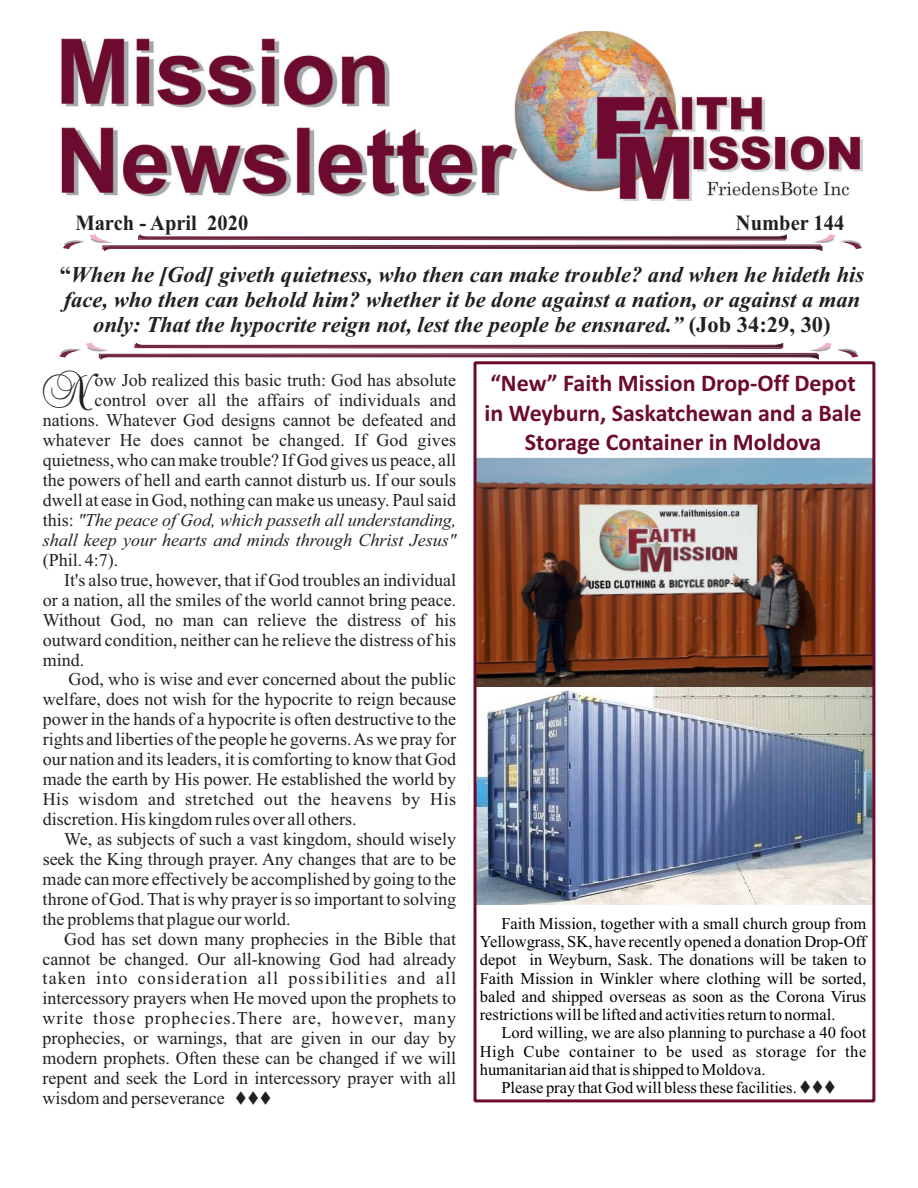
<style>
.page{position:relative;width:918px;height:1188px;background:#fff}
.page>*{position:absolute;margin:0;border:0;box-sizing:border-box;transform-origin:0 0}
.t1{font:24.75px "Baroque Script";color:#231f20}
.t2{font:700 24px/29.2px "Calibri";color:#6d0a2f;text-align:center}
.t3{font:italic 700 22.5px/24.9px "Times New Roman";color:#231f20;text-align:center}
.t4{font:700 21.75px "Times New Roman";color:#231f20;scale:.95 1}
.t5{font:18px/20px "Times New Roman";color:#231f20;text-align:right}
.t6{font:18px "Times New Roman";letter-spacing:.06em;color:#231f20}
.t7{font:18px "Times New Roman";letter-spacing:.045em;color:#231f20}
.t8{font:18px "Times New Roman";letter-spacing:.03em;color:#231f20}
.t9{font:16.5px/18.3px "Times New Roman";color:#000;text-align:justify}
.t10{font:16.5px "Times New Roman";letter-spacing:.03em;color:#000}
.s1{font-style:normal}
.s2{font-style:italic}
.s3{color:#231f20}
</style>
<div class="page">
<svg style="left:63px;top:234px;width:799px;height:17px"></svg>
<img style="left:61px;top:32px;width:801px;height:169px">
<svg style="left:59px;top:343px;width:799px;height:17px"></svg>
<img style="left:478px;top:458px;width:393px;height:229px">
<img style="left:478px;top:687px;width:393px;height:218px">
<div style="left:474px;top:361px;width:401px;height:741px;border:3px solid #6d0a2f"></div>
<p class="t4" style="left:75px;top:215px;width:184px">March - April 2020</p>
<p class="t4" style="left:736px;top:215px;width:116px">Number 144</p>
<p class="t3" style="left:60px;top:264px;width:806px"><span class="s1">“</span>When he [God] giveth quietness, who then can make trouble? and when he hideth his face, who then can behold him? whether it be done against a nation, or against a man only: That the hypocrite reign not, lest the people be ensnared.” <span class="s1">(Job 34:29, 30)</span></p>
<h1 class="t1" style="left:43px;top:385px;width:53px">N</h1>
<p class="t5" style="left:43px;top:372px;width:415px">ow Job realized this basic truth: God has absolute control over all the affairs of individuals and nations. Whatever God designs cannot be defeated and whatever He does cannot be changed. If God gives quietness, who can make trouble? If God gives us peace, all the powers of hell and earth cannot disturb us. If our souls dwell at ease in God, nothing can make us uneasy. Paul said this: <span class="s2">"The peace of God, which passeth all understanding, shall keep your hearts and minds through Christ Jesus"</span></p>
<p class="t5" style="left:43px;top:552px;width:77px">(Phil. 4:7).</p>
<p class="t5" style="left:64px;top:572px;width:393px">It's also true, however, that if God troubles an individual</p>
<p class="t5" style="left:43px;top:591px;width:415px">or a nation, all the smiles of the world cannot bring peace.</p>
<p class="t5" style="left:43px;top:611px;width:415px">Without God, no man can relieve the distress of his</p>
<p class="t5" style="left:43px;top:631px;width:415px">outward condition, neither can he relieve the distress of his</p>
<p class="t5" style="left:43px;top:651px;width:43px">mind.</p>
<p class="t5" style="left:69px;top:671px;width:389px">God, who is wise and ever concerned about the public</p>
<p class="t5" style="left:43px;top:691px;width:415px">welfare, does not wish for the hypocrite to reign because</p>
<p class="t5" style="left:43px;top:711px;width:415px">power in the hands of a hypocrite is often destructive to the</p>
<p class="t5" style="left:43px;top:731px;width:415px">rights and liberties of the people he governs. As we pray for</p>
<p class="t5" style="left:43px;top:751px;width:415px">our nation and its leaders, it is comforting to know that God</p>
<p class="t5" style="left:43px;top:771px;width:415px">made the earth by His power. He established the world by</p>
<p class="t8" style="left:43px;top:793px;width:415px">His wisdom and stretched out the heavens by His</p>
<p class="t5" style="left:43px;top:811px;width:316px">discretion. His kingdom rules over all others.</p>
<p class="t5" style="left:64px;top:831px;width:393px">We, as subjects of such a vast kingdom, should wisely</p>
<p class="t5" style="left:43px;top:851px;width:415px">seek the King through prayer. Any changes that are to be</p>
<p class="t5" style="left:43px;top:871px;width:415px">made can more effectively be accomplished by going to the</p>
<p class="t5" style="left:43px;top:890px;width:415px">throne of God. That is why prayer is so important to solving</p>
<p class="t5" style="left:43px;top:910px;width:249px">the problems that plague our world.</p>
<p class="t5" style="left:64px;top:930px;width:393px">God has set down many prophecies in the Bible that</p>
<p class="t5" style="left:43px;top:950px;width:415px">cannot be changed. Our all-knowing God had already</p>
<p class="t6" style="left:43px;top:972px;width:415px">taken into consideration all possibilities and all</p>
<p class="t5" style="left:43px;top:990px;width:415px">intercessory prayers when He moved upon the prophets to</p>
<p class="t7" style="left:43px;top:1012px;width:415px">write those prophecies.There are, however, many</p>
<p class="t5" style="left:43px;top:1030px;width:415px">prophecies, or warnings, that are given in our day by</p>
<p class="t5" style="left:43px;top:1050px;width:415px">modern prophets. Often these can be changed if we will</p>
<p class="t5" style="left:43px;top:1070px;width:415px">repent and seek the Lord in intercessory prayer with all</p>
<p class="t5" style="left:43px;top:1090px;width:231px">wisdom and perseverance ▼▼▼</p>
<h2 class="t2" style="left:485px;top:371px;width:379px">“New” Faith Mission Drop-Off Depot in Weyburn, Saskatchewan and a Bale<br>Storage Container in Moldova</h2>
<p class="t9" style="left:480px;top:916px;width:388px;text-indent:22px">Faith Mission, together with a small church group from Yellowgrass, SK, have recently opened a donation Drop-Off depot in Weyburn, Sask. The donations will be taken to Faith Mission in Winkler where clothing will be sorted, baled and shipped overseas as soon as the Corona Virus restrictions will be lifted and activities return to normal.</p>
<p class="t9" style="left:501px;top:1025px;width:366px">Lord willing, we are also planning to purchase a 40 foot</p>
<p class="t10" style="left:480px;top:1045px;width:388px">High Cube container to be used as storage for the</p>
<p class="t9" style="left:480px;top:1062px;width:287px">humanitarian aid that is shipped to Moldova.</p>
<p class="t9" style="left:501px;top:1080px;width:336px">Please pray that God will bless these facilities. <span class="s3">▼▼▼</span></p>
</div>
